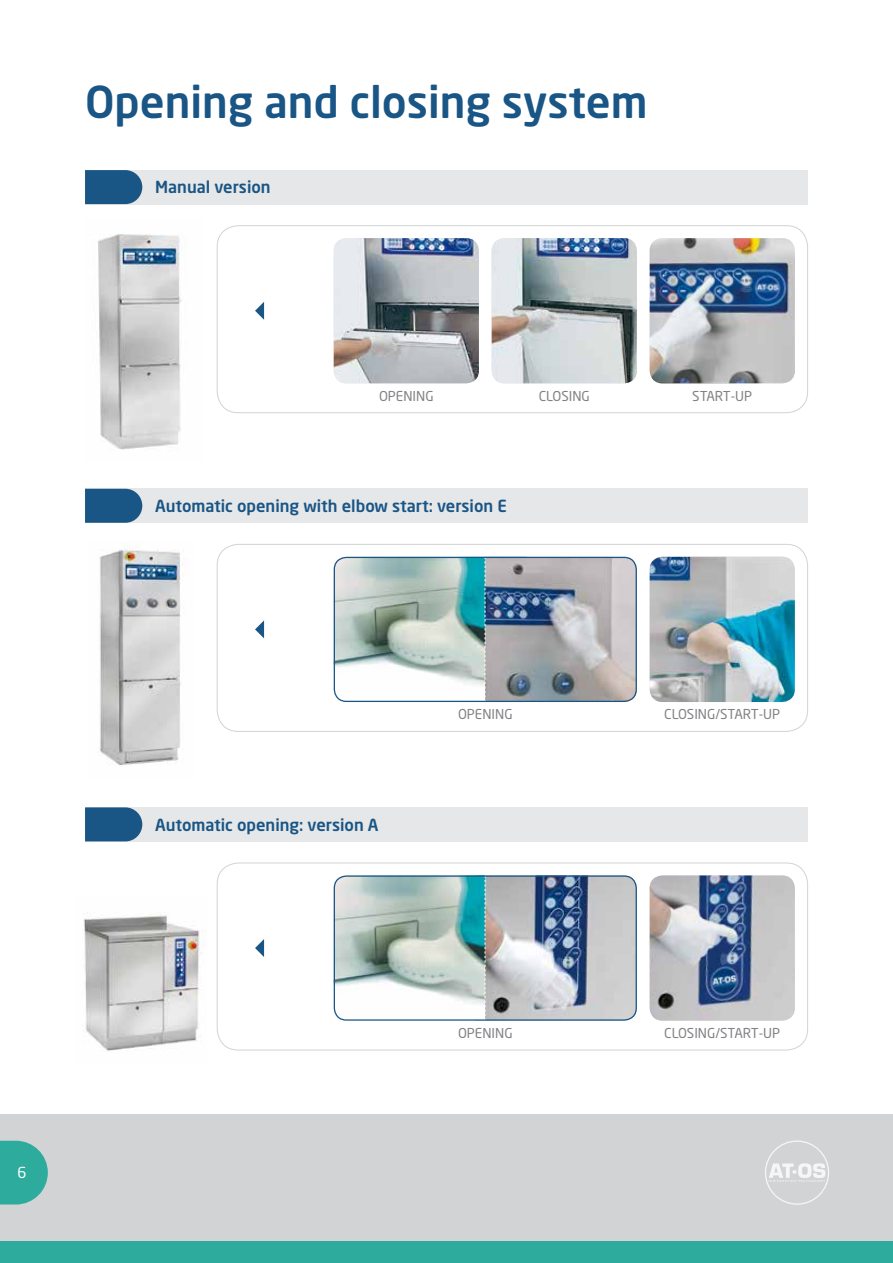
<style>
.page{position:relative;width:893px;height:1263px;background:#fff}
.page>*{position:absolute;margin:0;border:0;box-sizing:border-box;transform-origin:0 0}
.t1{font:500 43.5px "Neo Sans Std";color:#195585}
.t2{font:500 16.5px "Neo Sans Std";color:#195585}
.t3{font:15px "Neo Sans Pro";color:#fff}
.t4{font:13.5px "Neo Sans Pro";color:#808285}
</style>
<div class="page">
<div style="left:85px;top:170px;width:723px;height:34px;background:#e6e7e8"></div>
<svg style="left:85px;top:170px;width:57px;height:34px;background:#255e8b"></svg>
<div style="left:217px;top:225px;width:591px;height:188px;border:1px solid #d1d3d4;border-radius:21px"></div>
<svg style="left:255px;top:302px;width:9px;height:18px"></svg>
<img style="left:650px;top:238px;width:145px;height:145px">
<img style="left:492px;top:238px;width:145px;height:145px">
<img style="left:334px;top:238px;width:145px;height:145px">
<img style="left:97px;top:234px;width:89px;height:216px">
<div style="left:85px;top:489px;width:723px;height:34px;background:#e6e7e8"></div>
<svg style="left:85px;top:489px;width:57px;height:34px;background:#265e8b"></svg>
<div style="left:217px;top:544px;width:591px;height:188px;border:1px solid #d1d3d4;border-radius:21px"></div>
<svg style="left:255px;top:620px;width:9px;height:18px"></svg>
<img style="left:334px;top:557px;width:151px;height:145px">
<img style="left:486px;top:557px;width:151px;height:145px">
<svg style="left:485px;top:559px;width:1px;height:141px"></svg>
<div style="left:334px;top:557px;width:303px;height:145px;border:1px solid #195585;border-radius:12px"></div>
<img style="left:650px;top:557px;width:145px;height:145px">
<img style="left:99px;top:541px;width:84px;height:225px">
<div style="left:85px;top:807px;width:723px;height:34px;background:#e6e7e8"></div>
<svg style="left:85px;top:807px;width:57px;height:34px;background:#275f8b"></svg>
<div style="left:217px;top:863px;width:591px;height:187px;border:1px solid #d1d3d4;border-radius:21px"></div>
<img style="left:486px;top:877px;width:151px;height:142px">
<img style="left:334px;top:877px;width:151px;height:144px">
<svg style="left:485px;top:877px;width:1px;height:142px"></svg>
<div style="left:334px;top:875px;width:303px;height:146px;border:1px solid #195585;border-radius:12px"></div>
<svg style="left:255px;top:939px;width:9px;height:18px"></svg>
<img style="left:650px;top:875px;width:145px;height:146px">
<img style="left:83px;top:915px;width:121px;height:136px">
<div style="left:0;top:1114px;width:893px;height:149px;background:#d1d3d4"></div>
<div style="left:0;top:1242px;width:893px;height:21px;background:#2dac9e"></div>
<svg style="left:0;top:1141px;width:48px;height:63px;background:#44b1a5"></svg>
<svg style="left:765px;top:1140px;width:64px;height:65px"></svg>
<h1 class="t1" style="left:85px;top:75px;width:564px">Opening and closing system</h1>
<p class="t2" style="left:155px;top:177px;width:117px">Manual version</p>
<p class="t3" style="left:18px;top:1163px;width:11px">6</p>
<p class="t4" style="left:379px;top:387px;width:56px">OPENING</p>
<p class="t4" style="left:539px;top:387px;width:53px">CLOSING</p>
<p class="t4" style="left:692px;top:387px;width:61px">START-UP</p>
<p class="t2" style="left:155px;top:496px;width:351px">Automatic opening with elbow start: version E</p>
<p class="t2" style="left:155px;top:814px;width:225px">Automatic opening: version A</p>
<p class="t4" style="left:458px;top:706px;width:56px">OPENING</p>
<p class="t4" style="left:664px;top:706px;width:117px">CLOSING/START-UP</p>
<p class="t4" style="left:458px;top:1025px;width:56px">OPENING</p>
<p class="t4" style="left:664px;top:1025px;width:117px">CLOSING/START-UP</p>
</div>
